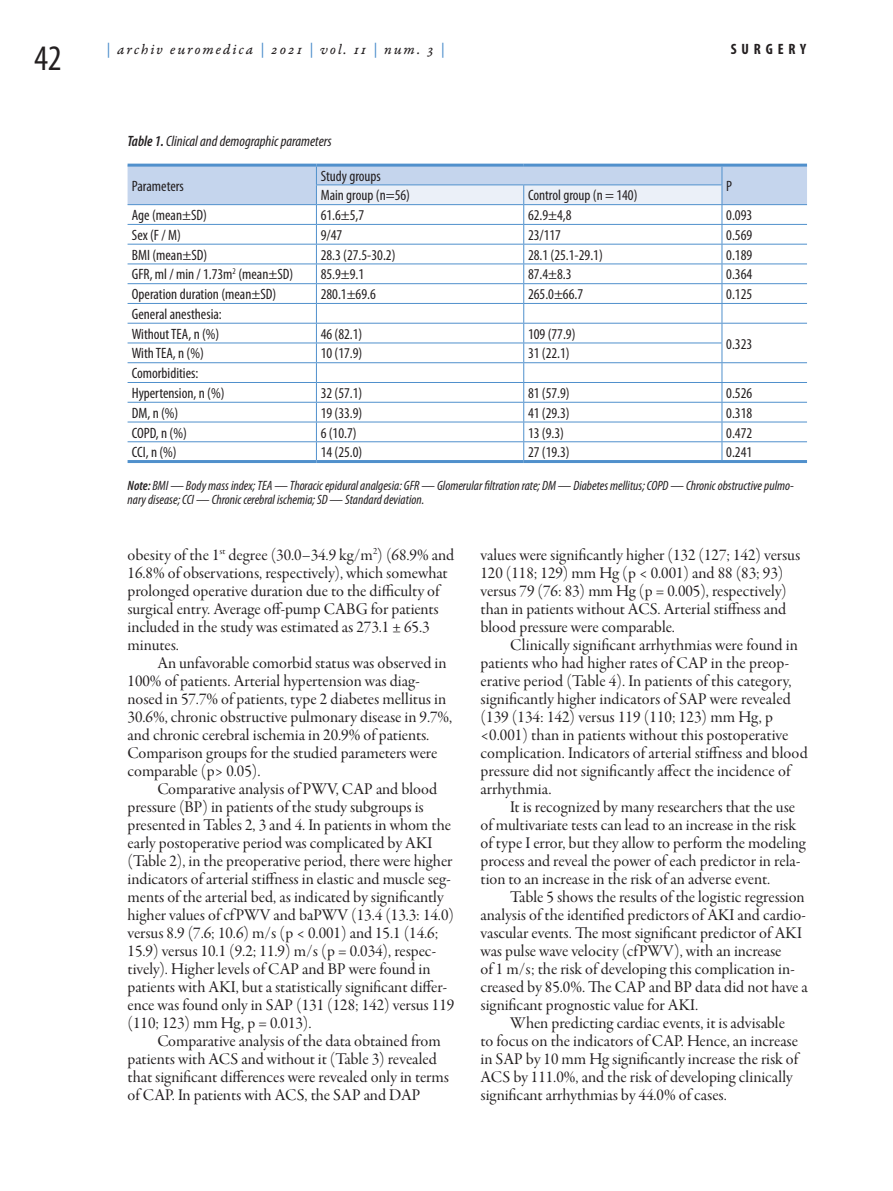
<style>
.page{position:relative;width:893px;height:1191px;background:#fff}
.page>*{position:absolute;margin:0;border:0;box-sizing:border-box;transform-origin:0 0}
.t1{font:condensed 36px "Myriad Pro";color:#231f20}
.main_text{font:16.5px/18px "Garamond Premr Pro Subh";color:#231f20}
.main_text_table{font:condensed 15px "Myriad Pro";color:#231f20}
.ris_name{font:italic condensed 15px "Myriad Pro";color:#231f20}
.t2{font:15px "Garamond Premr Pro It Capt";letter-spacing:.125em;color:#231f20}
.razdel{font:700 condensed 15px "Myriad Pro";letter-spacing:.32em;color:#231f20}
.ris_name_note{font:italic condensed 13.5px/13.5px "Myriad Pro";color:#231f20}
.s1{color:#5090cc}
.s2{font-weight:600}
</style>
<div class="page">
<svg style="left:128px;top:167px;width:679px;height:293px"></svg>
<hr style="left:128px;top:164px;width:188px;height:3px;background:#5090cc">
<hr style="left:316px;top:164px;width:208px;height:3px;background:#5090cc">
<hr style="left:524px;top:164px;width:198px;height:3px;background:#5090cc">
<hr style="left:722px;top:164px;width:85px;height:3px;background:#5090cc">
<hr style="left:128px;top:460px;width:188px;height:3px;background:#5090cc">
<hr style="left:316px;top:460px;width:208px;height:3px;background:#5090cc">
<hr style="left:524px;top:460px;width:198px;height:3px;background:#5090cc">
<hr style="left:722px;top:460px;width:85px;height:3px;background:#5090cc">
<h1 class="t1" style="left:34px;top:36px;width:29px">42</h1>
<p class="t2" style="left:106px;top:40px;width:340px"><span class="s1">|</span> archiv euromedica <span class="s1">|</span> 2021 <span class="s1">|</span> vol. 11 <span class="s1">|</span> num. 3 <span class="s1">|</span></p>
<p class="ris_name" style="left:128px;top:132px;width:206px"><span class="s2">Table 1.</span> Clinical and demographic parameters</p>
<p class="main_text_table" style="left:132px;top:176px;width:54px">Parameters</p>
<p class="main_text_table" style="left:321px;top:167px;width:62px">Study groups</p>
<p class="main_text_table" style="left:321px;top:186px;width:91px">Main group (n=56)</p>
<p class="main_text_table" style="left:528px;top:186px;width:111px">Control group (n = 140)</p>
<p class="razdel" style="left:731px;top:39px;width:77px">SURGERY</p>
<p class="main_text_table" style="left:726px;top:176px;width:7px">P</p>
<p class="main_text_table" style="left:132px;top:206px;width:76px">Age (mean±SD)</p>
<p class="main_text_table" style="left:321px;top:206px;width:45px">61.6±5,7</p>
<p class="main_text_table" style="left:528px;top:206px;width:45px">62.9±4,8</p>
<p class="main_text_table" style="left:726px;top:206px;width:28px">0.093</p>
<p class="main_text_table" style="left:132px;top:226px;width:50px">Sex (F / M)</p>
<p class="main_text_table" style="left:321px;top:226px;width:23px">9/47</p>
<p class="main_text_table" style="left:528px;top:226px;width:35px">23/117</p>
<p class="main_text_table" style="left:726px;top:226px;width:28px">0.569</p>
<p class="main_text_table" style="left:132px;top:246px;width:77px">BMI (mean±SD)</p>
<p class="main_text_table" style="left:321px;top:246px;width:76px">28.3 (27.5-30.2)</p>
<p class="main_text_table" style="left:528px;top:246px;width:76px">28.1 (25.1-29.1)</p>
<p class="main_text_table" style="left:726px;top:246px;width:28px">0.189</p>
<p class="main_text_table" style="left:132px;top:265px;width:163px">GFR, ml / min / 1.73m<sup>2</sup> (mean±SD)</p>
<p class="main_text_table" style="left:321px;top:265px;width:45px">85.9±9.1</p>
<p class="main_text_table" style="left:528px;top:265px;width:45px">87.4±8.3</p>
<p class="main_text_table" style="left:726px;top:265px;width:28px">0.364</p>
<p class="main_text_table" style="left:132px;top:285px;width:146px">Operation duration (mean±SD)</p>
<p class="main_text_table" style="left:321px;top:285px;width:57px">280.1±69.6</p>
<p class="main_text_table" style="left:528px;top:285px;width:57px">265.0±66.7</p>
<p class="main_text_table" style="left:726px;top:285px;width:28px">0.125</p>
<p class="main_text_table" style="left:132px;top:305px;width:91px">General anesthesia:</p>
<p class="main_text_table" style="left:132px;top:325px;width:89px">Without TEA, n (%)</p>
<p class="main_text_table" style="left:321px;top:325px;width:43px">46 (82.1)</p>
<p class="main_text_table" style="left:528px;top:325px;width:49px">109 (77.9)</p>
<p class="main_text_table" style="left:726px;top:334px;width:28px">0.323</p>
<p class="main_text_table" style="left:132px;top:344px;width:74px">With TEA, n (%)</p>
<p class="main_text_table" style="left:321px;top:344px;width:43px">10 (17.9)</p>
<p class="main_text_table" style="left:528px;top:344px;width:43px">31 (22.1)</p>
<p class="main_text_table" style="left:132px;top:364px;width:68px">Comorbidities:</p>
<p class="main_text_table" style="left:132px;top:384px;width:94px">Hypertension, n (%)</p>
<p class="main_text_table" style="left:321px;top:384px;width:43px">32 (57.1)</p>
<p class="main_text_table" style="left:528px;top:384px;width:43px">81 (57.9)</p>
<p class="main_text_table" style="left:726px;top:384px;width:28px">0.526</p>
<p class="main_text_table" style="left:132px;top:404px;width:48px">DM, n (%)</p>
<p class="main_text_table" style="left:321px;top:404px;width:43px">19 (33.9)</p>
<p class="main_text_table" style="left:528px;top:404px;width:43px">41 (29.3)</p>
<p class="main_text_table" style="left:726px;top:404px;width:28px">0.318</p>
<p class="main_text_table" style="left:132px;top:423px;width:57px">COPD, n (%)</p>
<p class="main_text_table" style="left:321px;top:423px;width:37px">6 (10.7)</p>
<p class="main_text_table" style="left:528px;top:423px;width:37px">13 (9.3)</p>
<p class="main_text_table" style="left:726px;top:423px;width:28px">0.472</p>
<p class="main_text_table" style="left:132px;top:443px;width:46px">CCI, n (%)</p>
<p class="main_text_table" style="left:321px;top:443px;width:43px">14 (25.0)</p>
<p class="main_text_table" style="left:528px;top:443px;width:43px">27 (19.3)</p>
<p class="main_text_table" style="left:726px;top:443px;width:28px">0.241</p>
<p class="ris_name_note" style="left:128px;top:479px;width:668px"><span class="s2">Note:</span> BMI — Body mass index; TEA — Thoracic epidural analgesia: GFR — Glomerular filtration rate; DM — Diabetes mellitus; COPD — Chronic obstructive pulmo&shy;nary disease; CCI — Chronic cerebral ischemia; SD — Standard deviation.</p>
<p class="main_text" style="left:128px;top:546px;width:328px">obesity of the 1<sup>st</sup> degree (30.0–34.9 kg/m<sup>2</sup>) (68.9% and 16.8% of observations, respectively), which somewhat prolonged operative duration due to the difficulty of surgical entry. Average off-pump CABG for patients included in the study was estimated as 273.1 ± 65.3 minutes.</p>
<p class="main_text" style="left:128px;top:654px;width:326px;text-indent:30px">An unfavorable comorbid status was observed in 100% of patients. Arterial hypertension was diag&shy;nosed in 57.7% of patients, type 2 diabetes mellitus in 30.6%, chronic obstructive pulmonary disease in 9.7%, and chronic cerebral ischemia in 20.9% of patients.<br>Comparison groups for the studied parameters were comparable (p&gt; 0.05).</p>
<p class="main_text" style="left:128px;top:780px;width:328px;text-indent:30px">Comparative analysis of PWV, CAP and blood pressure (BP) in patients of the study subgroups is presented in Tables 2, 3 and 4. In patients in whom the early postoperative period was complicated by AKI (Table 2), in the preoperative period, there were higher indicators of arterial stiffness in elastic and muscle seg&shy;ments of the arterial bed, as indicated by significantly higher values of cfPWV and baPWV (13.4 (13.3: 14.0) versus 8.9 (7.6; 10.6) m/s (p &lt; 0.001) and 15.1 (14.6; 15.9) versus 10.1 (9.2; 11.9) m/s (p = 0.034), respec&shy;tively). Higher levels of CAP and BP were found in patients with AKI, but a statistically significant differ&shy;ence was found only in SAP (131 (128; 142) versus 119 (110; 123) mm Hg, p = 0.013).</p>
<p class="main_text" style="left:128px;top:1032px;width:323px;text-indent:30px">Comparative analysis of the data obtained from patients with ACS and without it (Table 3) revealed that significant differences were revealed only in terms of CAP. In patients with ACS, the SAP and DAP</p>
<p class="main_text" style="left:480px;top:546px;width:321px">values were significantly higher (132 (127; 142) versus 120 (118; 129) mm Hg (p &lt; 0.001) and 88 (83; 93) versus 79 (76: 83) mm Hg (p = 0.005), respectively) than in patients without ACS. Arterial stiffness and blood pressure were comparable.</p>
<p class="main_text" style="left:480px;top:636px;width:329px;text-indent:30px">Clinically significant arrhythmias were found in patients who had higher rates of CAP in the preop&shy;erative period (Table 4). In patients of this category, significantly higher indicators of SAP were revealed (139 (134: 142) versus 119 (110; 123) mm Hg, p &lt;0.001) than in patients without this postoperative complication. Indicators of arterial stiffness and blood pressure did not significantly affect the incidence of arrhythmia.</p>
<p class="main_text" style="left:480px;top:798px;width:327px;text-indent:30px">It is recognized by many researchers that the use of multivariate tests can lead to an increase in the risk of type I error, but they allow to perform the modeling process and reveal the power of each predictor in rela&shy;tion to an increase in the risk of an adverse event.</p>
<p class="main_text" style="left:480px;top:888px;width:329px;text-indent:30px">Table 5 shows the results of the logistic regression analysis of the identified predictors of AKI and cardio&shy;vascular events. The most significant predictor of AKI was pulse wave velocity (cfPWV), with an increase<br>of 1 m/s; the risk of developing this complication in&shy;creased by 85.0%. The CAP and BP data did not have a significant prognostic value for AKI.</p>
<p class="main_text" style="left:480px;top:1014px;width:319px;text-indent:30px">When predicting cardiac events, it is advisable to focus on the indicators of CAP. Hence, an increase in SAP by 10 mm Hg significantly increase the risk of ACS by 111.0%, and the risk of developing clinically significant arrhythmias by 44.0% of cases.</p>
</div>
